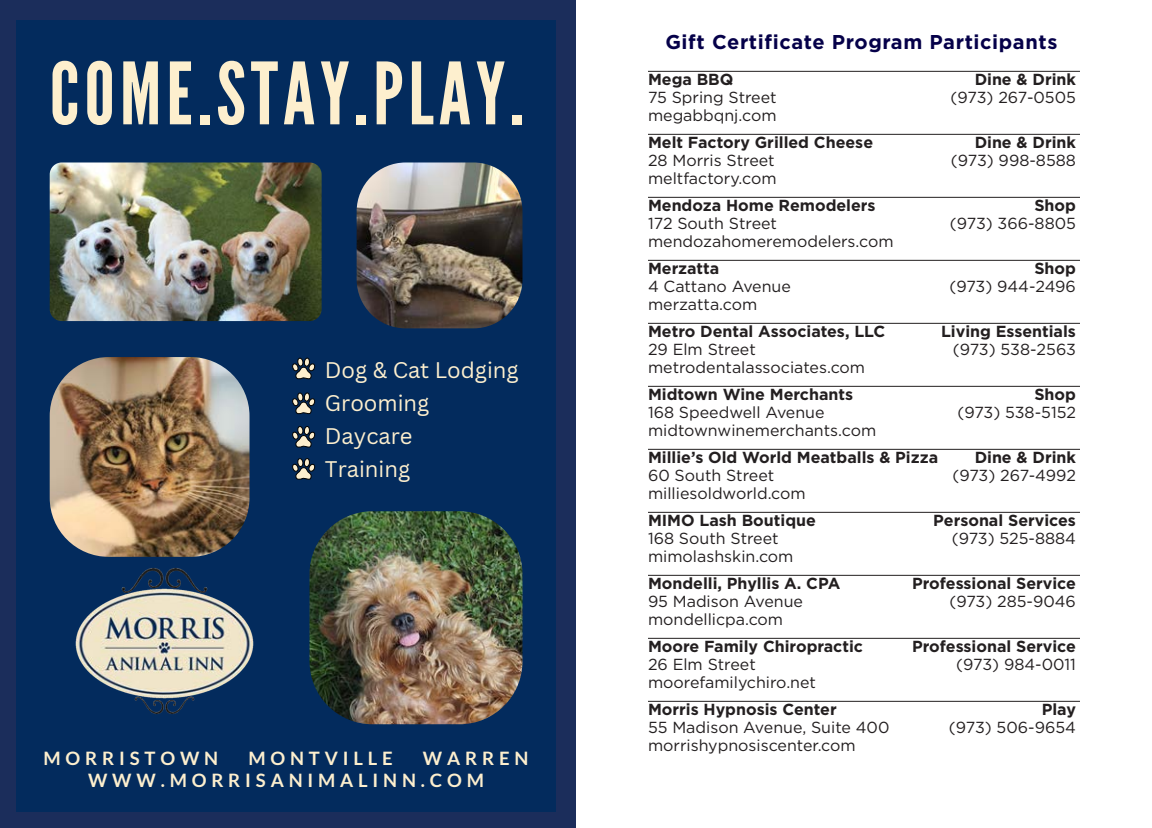
<style>
.page{position:relative;width:1152px;height:828px;background:#fff}
.page>*{position:absolute;margin:0;border:0;box-sizing:border-box;transform-origin:0 0}
.t1{font:85.6px "League Gothic";letter-spacing:.06em;color:#fdefce}
.t2{font:22px/33px "Canva Sans";color:#fdefce}
.t3{font:700 20px "Gotham";letter-spacing:.03em;color:#050049}
.t4{font:700 18.6px/22.2px "Lato";letter-spacing:.26em;color:#fdefce}
.listing{font:16px "Gotham";color:#231f20}
.company{font:700 16px "Gotham";color:#231f20}
</style>
<div class="page">
<div style="left:0;top:0;width:576px;height:828px;background:#1b2d5b"></div>
<hr style="left:648px;top:71px;width:432px;height:1px;background:#231f20">
<hr style="left:648px;top:134px;width:432px;height:1px;background:#231f20">
<hr style="left:648px;top:197px;width:432px;height:1px;background:#231f20">
<hr style="left:648px;top:260px;width:432px;height:1px;background:#231f20">
<hr style="left:648px;top:323px;width:432px;height:1px;background:#231f20">
<hr style="left:648px;top:386px;width:432px;height:1px;background:#231f20">
<hr style="left:648px;top:449px;width:432px;height:1px;background:#231f20">
<hr style="left:648px;top:512px;width:432px;height:1px;background:#231f20">
<hr style="left:648px;top:575px;width:432px;height:1px;background:#231f20">
<hr style="left:648px;top:638px;width:432px;height:1px;background:#231f20">
<hr style="left:648px;top:701px;width:432px;height:1px;background:#231f20">
<div style="left:16px;top:20px;width:540px;height:792px;background:#032b5d"></div>
<img style="left:75px;top:568px;width:179px;height:146px">
<img style="left:50px;top:357px;width:200px;height:200px">
<img style="left:310px;top:511px;width:213px;height:213px">
<svg style="left:292px;top:357px;width:23px;height:23px"></svg>
<svg style="left:292px;top:392px;width:23px;height:23px"></svg>
<svg style="left:292px;top:426px;width:23px;height:22px"></svg>
<svg style="left:292px;top:458px;width:23px;height:22px"></svg>
<img style="left:50px;top:162px;width:272px;height:159px">
<img style="left:357px;top:162px;width:166px;height:166px">
<p class="t1" style="left:50px;top:43px;width:476px">COME.STAY.PLAY.</p>
<p class="t2" style="left:325px;top:354px;width:195px">Dog &amp; Cat Lodging<br>Grooming<br>Daycare<br>Training</p>
<p class="t4" style="left:44px;top:747px;width:176px">MORRISTOWN</p>
<p class="t4" style="left:248px;top:747px;width:146px">MONTVILLE</p>
<p class="t4" style="left:88px;top:747px;width:442px;text-indent:335px">WARREN<br>WWW.MORRISANIMALINN.COM</p>
<p class="t3" style="left:665px;top:29px;width:394px">Gift Certificate Program Participants</p>
<p class="company" style="left:648px;top:69px;width:87px">Mega BBQ</p>
<p class="company" style="left:975px;top:69px;width:103px">Dine &amp; Drink</p>
<p class="listing" style="left:648px;top:87px;width:130px">75 Spring Street</p>
<p class="listing" style="left:951px;top:87px;width:127px">(973) 267-0505</p>
<p class="listing" style="left:648px;top:105px;width:130px">megabbqnj.com</p>
<p class="company" style="left:648px;top:132px;width:227px">Melt Factory Grilled Cheese</p>
<p class="company" style="left:975px;top:132px;width:103px">Dine &amp; Drink</p>
<p class="listing" style="left:648px;top:150px;width:128px">28 Morris Street</p>
<p class="listing" style="left:951px;top:150px;width:127px">(973) 998-8588</p>
<p class="listing" style="left:648px;top:168px;width:130px">meltfactory.com</p>
<p class="company" style="left:648px;top:195px;width:229px">Mendoza Home Remodelers</p>
<p class="company" style="left:1034px;top:195px;width:43px">Shop</p>
<p class="listing" style="left:648px;top:213px;width:131px">172 South Street</p>
<p class="listing" style="left:950px;top:213px;width:128px">(973) 366-8805</p>
<p class="listing" style="left:648px;top:231px;width:247px">mendozahomeremodelers.com</p>
<p class="company" style="left:648px;top:258px;width:73px">Merzatta</p>
<p class="company" style="left:1034px;top:258px;width:43px">Shop</p>
<p class="listing" style="left:648px;top:276px;width:144px">4 Cattano Avenue</p>
<p class="listing" style="left:949px;top:276px;width:128px">(973) 944-2496</p>
<p class="listing" style="left:648px;top:294px;width:111px">merzatta.com</p>
<p class="company" style="left:648px;top:321px;width:239px">Metro Dental Associates, LLC</p>
<p class="company" style="left:941px;top:321px;width:136px">Living Essentials</p>
<p class="listing" style="left:648px;top:339px;width:109px">29 Elm Street</p>
<p class="listing" style="left:953px;top:339px;width:125px">(973) 538-2563</p>
<p class="listing" style="left:648px;top:357px;width:219px">metrodentalassociates.com</p>
<p class="company" style="left:648px;top:384px;width:207px">Midtown Wine Merchants</p>
<p class="company" style="left:1034px;top:384px;width:43px">Shop</p>
<p class="listing" style="left:648px;top:402px;width:178px">168 Speedwell Avenue</p>
<p class="listing" style="left:957px;top:402px;width:120px">(973) 538-5152</p>
<p class="listing" style="left:648px;top:420px;width:230px">midtownwinemerchants.com</p>
<p class="company" style="left:648px;top:447px;width:292px">Millie’s Old World Meatballs &amp; Pizza</p>
<p class="company" style="left:975px;top:447px;width:103px">Dine &amp; Drink</p>
<p class="listing" style="left:648px;top:465px;width:128px">60 South Street</p>
<p class="listing" style="left:952px;top:465px;width:125px">(973) 267-4992</p>
<p class="listing" style="left:648px;top:483px;width:159px">milliesoldworld.com</p>
<p class="company" style="left:648px;top:510px;width:169px">MIMO Lash Boutique</p>
<p class="company" style="left:933px;top:510px;width:144px">Personal Services</p>
<p class="listing" style="left:648px;top:528px;width:132px">168 South Street</p>
<p class="listing" style="left:952px;top:528px;width:126px">(973) 525-8884</p>
<p class="listing" style="left:648px;top:546px;width:147px">mimolashskin.com</p>
<p class="company" style="left:648px;top:573px;width:194px">Mondelli, Phyllis A. CPA</p>
<p class="company" style="left:912px;top:573px;width:165px">Professional Service</p>
<p class="listing" style="left:648px;top:591px;width:157px">95 Madison Avenue</p>
<p class="listing" style="left:949px;top:591px;width:128px">(973) 285-9046</p>
<p class="listing" style="left:648px;top:609px;width:137px">mondellicpa.com</p>
<p class="company" style="left:648px;top:636px;width:217px">Moore Family Chiropractic</p>
<p class="company" style="left:912px;top:636px;width:165px">Professional Service</p>
<p class="listing" style="left:648px;top:654px;width:109px">26 Elm Street</p>
<p class="listing" style="left:956px;top:654px;width:121px">(973) 984-0011</p>
<p class="listing" style="left:648px;top:672px;width:170px">moorefamilychiro.net</p>
<p class="company" style="left:648px;top:699px;width:190px">Morris Hypnosis Center</p>
<p class="company" style="left:1042px;top:699px;width:36px">Play</p>
<p class="listing" style="left:648px;top:717px;width:243px">55 Madison Avenue, Suite 400</p>
<p class="listing" style="left:949px;top:717px;width:129px">(973) 506-9654</p>
<p class="listing" style="left:648px;top:735px;width:209px">morrishypnosiscenter.com</p>
</div>
